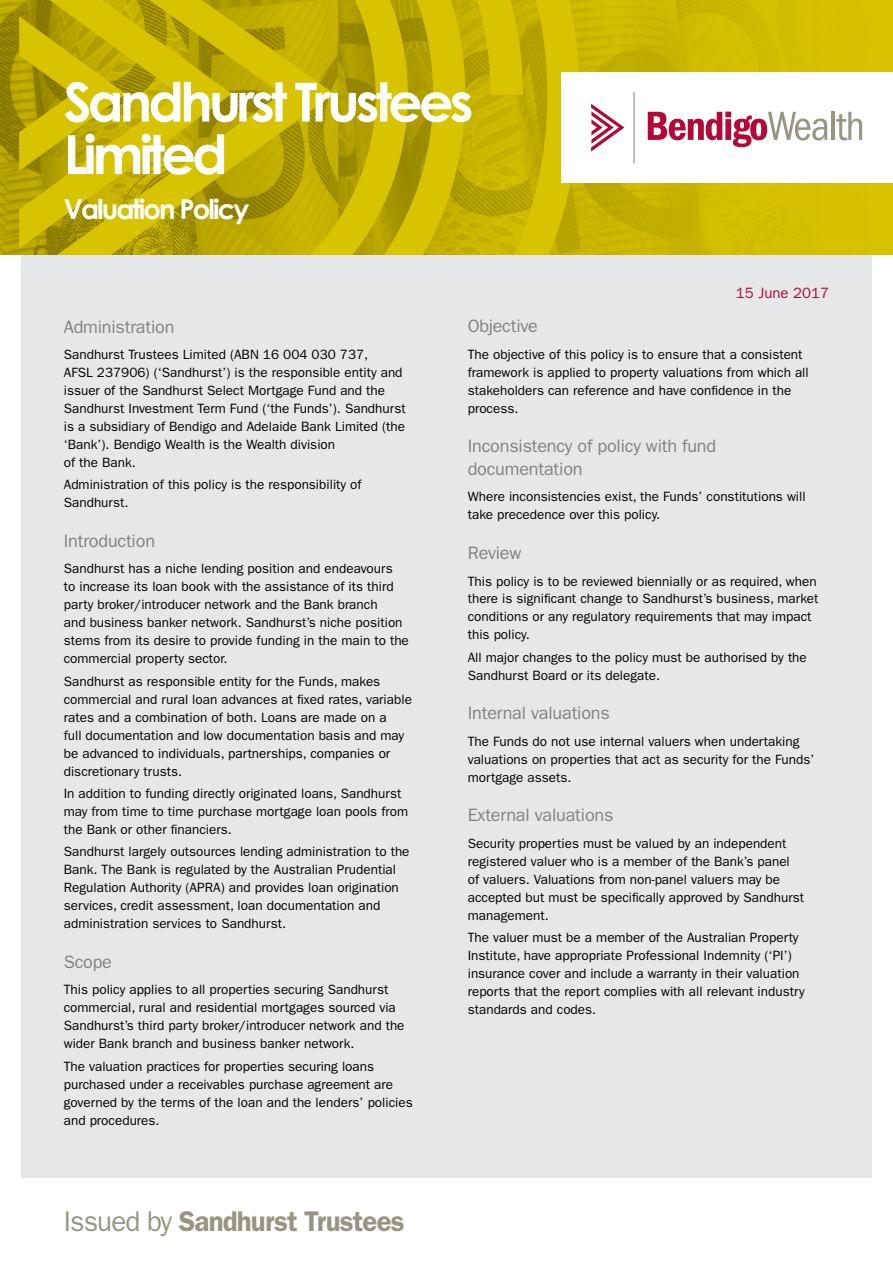
<style>
.page{position:relative;width:893px;height:1263px;background:#fff}
.page>*{position:absolute;margin:0;border:0;box-sizing:border-box;transform-origin:0 0}
.t1{font:700 54px/52.5px "Century Gothic";letter-spacing:-.07em;color:#fff}
.t2{font:600 28.5px "Franklin Gothic";letter-spacing:-.03em;color:#989482}
.t3{font:700 27.45px "Century Gothic";letter-spacing:-.07em;color:#fff}
.t4{font:18px/22.5px "Franklin Gothic";letter-spacing:-.01em;color:#808285}
.t5{font:15px "Franklin Gothic";color:#b30838}
.t6{font:13.5px/18px "Franklin Gothic";color:#000}
.s1{font-weight:400}
</style>
<div class="page">
<img style="left:580px;top:0;width:313px;height:255px">
<svg style="left:0;top:0;width:580px;height:255px;background:#c1ae00"></svg>
<div style="left:21px;top:255px;width:851px;height:923px;background:#e6e7e8"></div>
<div style="left:561px;top:72px;width:332px;height:111px;background:#fff"></div>
<hr style="left:633px;top:92px;width:2px;height:71px;background:#989482">
<svg style="left:591px;top:104px;width:33px;height:48px"></svg>
<svg style="left:648px;top:112px;width:180px;height:35px"></svg>
<hr style="left:831px;top:112px;width:4px;height:28px;background:#989482">
<svg style="left:836px;top:112px;width:26px;height:28px"></svg>
<h1 class="t1" style="left:64px;top:74px;width:411px">Sandhurst Trustees<br>Limited</h1>
<h3 class="t3" style="left:64px;top:192px;width:187px">Valuation Policy</h3>
<p class="t5" style="left:736px;top:285px;width:95px">15 June 2017</p>
<h3 class="t4" style="left:64px;top:315px;width:112px">Administration</h3>
<p class="t6" style="left:64px;top:346px;width:343px">Sandhurst Trustees Limited (ABN 16 004 030 737,<br>AFSL 237906) (‘Sandhurst’) is the responsible entity and issuer of the Sandhurst Select Mortgage Fund and the Sandhurst Investment Term Fund (‘the Funds’). Sandhurst is a subsidiary of Bendigo and Adelaide Bank Limited (the ‘Bank’). Bendigo Wealth is the Wealth division<br>of the Bank.</p>
<p class="t6" style="left:64px;top:476px;width:299px">Administration of this policy is the responsibility of<br>Sandhurst.</p>
<h3 class="t4" style="left:64px;top:530px;width:93px">Introduction</h3>
<p class="t6" style="left:64px;top:560px;width:347px">Sandhurst has a niche lending position and endeavours<br>to increase its loan book with the assistance of its third party broker/introducer network and the Bank branch<br>and business banker network. Sandhurst’s niche position stems from its desire to provide funding in the main to the commercial property sector.</p>
<p class="t6" style="left:64px;top:672px;width:350px">Sandhurst as responsible entity for the Funds, makes commercial and rural loan advances at fixed rates, variable rates and a combination of both. Loans are made on a<br>full documentation and low documentation basis and may be advanced to individuals, partnerships, companies or discretionary trusts.</p>
<p class="t6" style="left:64px;top:784px;width:346px">In addition to funding directly originated loans, Sandhurst may from time to time purchase mortgage loan pools from the Bank or other financiers.</p>
<p class="t6" style="left:64px;top:843px;width:347px">Sandhurst largely outsources lending administration to the Bank. The Bank is regulated by the Australian Prudential Regulation Authority (APRA) and provides loan origination services, credit assessment, loan documentation and administration services to Sandhurst.</p>
<h3 class="t4" style="left:64px;top:950px;width:50px">Scope</h3>
<p class="t6" style="left:64px;top:981px;width:342px">This policy applies to all properties securing Sandhurst commercial, rural and residential mortgages sourced via Sandhurst’s third party broker/introducer network and the wider Bank branch and business banker network.</p>
<p class="t6" style="left:64px;top:1057px;width:350px">The valuation practices for properties securing loans purchased under a receivables purchase agreement are governed by the terms of the loan and the lenders’ policies and procedures.</p>
<h2 class="t2" style="left:64px;top:1204px;width:342px"><span class="s1">Issued by</span> Sandhurst Trustees</h2>
<h3 class="t4" style="left:468px;top:315px;width:72px">Objective</h3>
<p class="t6" style="left:468px;top:345px;width:343px">The objective of this policy is to ensure that a consistent framework is applied to property valuations from which all stakeholders can reference and have confidence in the process.</p>
<h3 class="t4" style="left:468px;top:435px;width:250px">Inconsistency of policy with fund documentation</h3>
<p class="t6" style="left:468px;top:488px;width:339px">Where inconsistencies exist, the Funds’ constitutions will take precedence over this policy.</p>
<h3 class="t4" style="left:468px;top:542px;width:55px">Review</h3>
<p class="t6" style="left:468px;top:572px;width:352px">This policy is to be reviewed biennially or as required, when there is significant change to Sandhurst’s business, market conditions or any regulatory requirements that may impact this policy.</p>
<p class="t6" style="left:468px;top:648px;width:341px">All major changes to the policy must be authorised by the<br>Sandhurst Board or its delegate.</p>
<h3 class="t4" style="left:468px;top:702px;width:144px">Internal valuations</h3>
<p class="t6" style="left:468px;top:732px;width:348px">The Funds do not use internal valuers when undertaking valuations on properties that act as security for the Funds’ mortgage assets.</p>
<h3 class="t4" style="left:468px;top:804px;width:147px">External valuations</h3>
<p class="t6" style="left:468px;top:834px;width:338px">Security properties must be valued by an independent registered valuer who is a member of the Bank’s panel of valuers. Valuations from non-panel valuers may be accepted but must be specifically approved by Sandhurst management.</p>
<p class="t6" style="left:468px;top:928px;width:338px">The valuer must be a member of the Australian Property Institute, have appropriate Professional Indemnity (‘PI’) insurance cover and include a warranty in their valuation reports that the report complies with all relevant industry standards and codes.</p>
</div>
